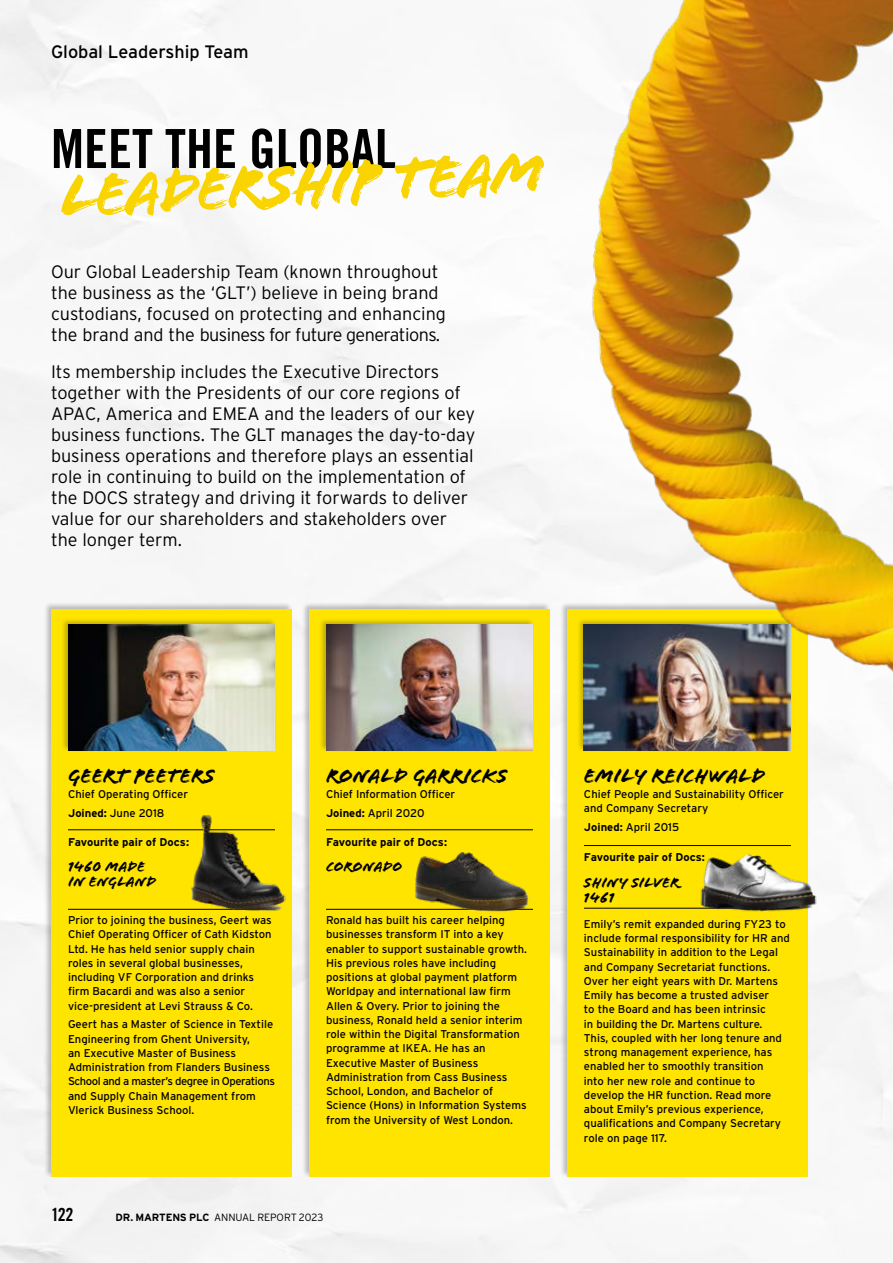
<style>
.page{position:relative;width:893px;height:1263px;background:#fff}
.page>*{position:absolute;margin:0;border:0;box-sizing:border-box;transform-origin:0 0}
.t1{font:63px "Flood Std";color:#f9d400}
.t2{font:54px "Trade Gothic LT Com Bd Cn 20";color:#000}
.t3{font:21px "Flood Std";color:#000}
.t4{font:300 18px/21px "Interstate";color:#000}
.t5{font:18px "Interstate";color:#000}
.t6{font:18px "Trade Gothic LT Com Bd Cn 20";color:#000}
.t7{font:15px/15px "Flood Std";color:#000}
.t8{font:11.25px/14.2px "Interstate";color:#000}
.t9{font:700 11.25px "Interstate";letter-spacing:.005em;color:#000}
.t10{font:300 10.5px "Interstate";letter-spacing:-.015em;color:#000}
.s1{font-weight:700}
</style>
<div class="page">
<div style="left:559px;top:602px;width:250px;height:576px;background:#000;opacity:.25"></div>
<div style="left:567px;top:609px;width:241px;height:567px;background:#ffe400"></div>
<img style="left:544px;top:0;width:349px;height:880px">
<div style="left:43px;top:602px;width:250px;height:576px;background:#000;opacity:.25"></div>
<div style="left:51px;top:609px;width:241px;height:567px;background:#ffe400"></div>
<div style="left:60px;top:618px;width:216px;height:135px;background:#000;opacity:.25"></div>
<img style="left:68px;top:625px;width:207px;height:126px">
<div style="left:301px;top:602px;width:250px;height:576px;background:#000;opacity:.25"></div>
<div style="left:309px;top:609px;width:241px;height:567px;background:#ffe400"></div>
<div style="left:318px;top:618px;width:216px;height:135px;background:#000;opacity:.25"></div>
<img style="left:326px;top:625px;width:207px;height:126px">
<div style="left:576px;top:618px;width:216px;height:135px;background:#000;opacity:.25"></div>
<img style="left:584px;top:625px;width:207px;height:126px">
<hr style="left:68px;top:829px;width:207px;height:1px;background:#000">
<hr style="left:68px;top:909px;width:207px;height:1px;background:#000">
<img style="left:164px;top:815px;width:122px;height:96px">
<hr style="left:326px;top:829px;width:207px;height:1px;background:#000">
<hr style="left:326px;top:909px;width:207px;height:1px;background:#000">
<hr style="left:584px;top:845px;width:207px;height:1px;background:#000">
<hr style="left:584px;top:908px;width:207px;height:1px;background:#000">
<img style="left:402px;top:852px;width:131px;height:60px">
<img style="left:693px;top:841px;width:132px;height:80px">
<h3 class="t5" style="left:51px;top:41px;width:199px">Global Leadership Team</h3>
<h2 class="t2" style="left:51px;top:116px;width:346px">MEET THE GLOBAL</h2>
<h1 class="t1" style="left:57px;top:161px;width:488px;rotate:-3deg">LEADERSHIP TEAM</h1>
<h3 class="t4" style="left:51px;top:261px;width:396px">Our Global Leadership Team (known throughout the business as the ‘GLT’) believe in being brand custodians, focused on protecting and enhancing the brand and the business for future generations.</h3>
<p class="t4" style="left:51px;top:361px;width:426px">Its membership includes the Executive Directors together with the Presidents of our core regions of APAC, America and EMEA and the leaders of our key business functions. The GLT manages the day-to-day business operations and therefore plays an essential role in continuing to build on the implementation of the DOCS strategy and driving it forwards to deliver value for our shareholders and stakeholders over the longer term.</p>
<h3 class="t3" style="left:68px;top:764px;width:148px">GEERT PEETERS</h3>
<h3 class="t3" style="left:326px;top:764px;width:183px">RONALD GARRICKS</h3>
<p class="t8" style="left:68px;top:785px;width:122px;line-height:18.8px">Chief Operating Officer<br><span class="s1">Joined:</span> June 2018</p>
<p class="t8" style="left:326px;top:785px;width:131px;line-height:18.8px">Chief Information Officer<br><span class="s1">Joined:</span> April 2020</p>
<p class="t9" style="left:68px;top:835px;width:123px">Favourite pair of Docs:</p>
<h3 class="t7" style="left:68px;top:859px;width:90px">1460 MADE<br>IN ENGLAND</h3>
<p class="t8" style="left:68px;top:913px;width:205px">Prior to joining the business, Geert was Chief Operating Officer of Cath Kidston Ltd. He has held senior supply chain roles in several global businesses, including VF Corporation and drinks firm Bacardi and was also a senior vice-president at Levi Strauss &amp; Co.</p>
<p class="t8" style="left:68px;top:1017px;width:208px">Geert has a Master of Science in Textile Engineering from Ghent University,<br>an Executive Master of Business Administration from Flanders Business School and a master’s degree in Operations and Supply Chain Management from Vlerick Business School.</p>
<p class="t9" style="left:326px;top:835px;width:123px">Favourite pair of Docs:</p>
<h3 class="t7" style="left:326px;top:859px;width:78px">CORONADO</h3>
<p class="t8" style="left:326px;top:913px;width:203px">Ronald has built his career helping businesses transform IT into a key enabler to support sustainable growth.<br>His previous roles have including positions at global payment platform Worldpay and international law firm Allen &amp; Overy. Prior to joining the business, Ronald held a senior interim role within the Digital Transformation programme at IKEA. He has an Executive Master of Business Administration from Cass Business School, London, and Bachelor of Science (Hons) in Information Systems from the University of West London.</p>
<h3 class="t6" style="left:51px;top:1204px;width:24px">122</h3>
<p class="t10" style="left:116px;top:1211px;width:209px"><span class="s1">DR. MARTENS PLC</span> ANNUAL REPORT 2023</p>
<h3 class="t3" style="left:584px;top:764px;width:183px">EMILY REICHWALD</h3>
<p class="t8" style="left:584px;top:787px;width:201px">Chief People and Sustainability Officer and Company Secretary</p>
<p class="t8" style="left:584px;top:820px;width:97px"><span class="s1">Joined:</span> April 2015</p>
<p class="t9" style="left:584px;top:851px;width:123px">Favourite pair of Docs:</p>
<h3 class="t7" style="left:584px;top:875px;width:97px">SHINY SILVER<br>1461</h3>
<p class="t8" style="left:584px;top:917px;width:207px">Emily’s remit expanded during FY23 to include formal responsibility for HR and Sustainability in addition to the Legal and Company Secretariat functions.<br>Over her eight years with Dr. Martens Emily has become a trusted adviser<br>to the Board and has been intrinsic<br>in building the Dr. Martens culture.<br>This, coupled with her long tenure and strong management experience, has enabled her to smoothly transition<br>into her new role and continue to develop the HR function. Read more about Emily’s previous experience, qualifications and Company Secretary role on page 117.</p>
</div>
